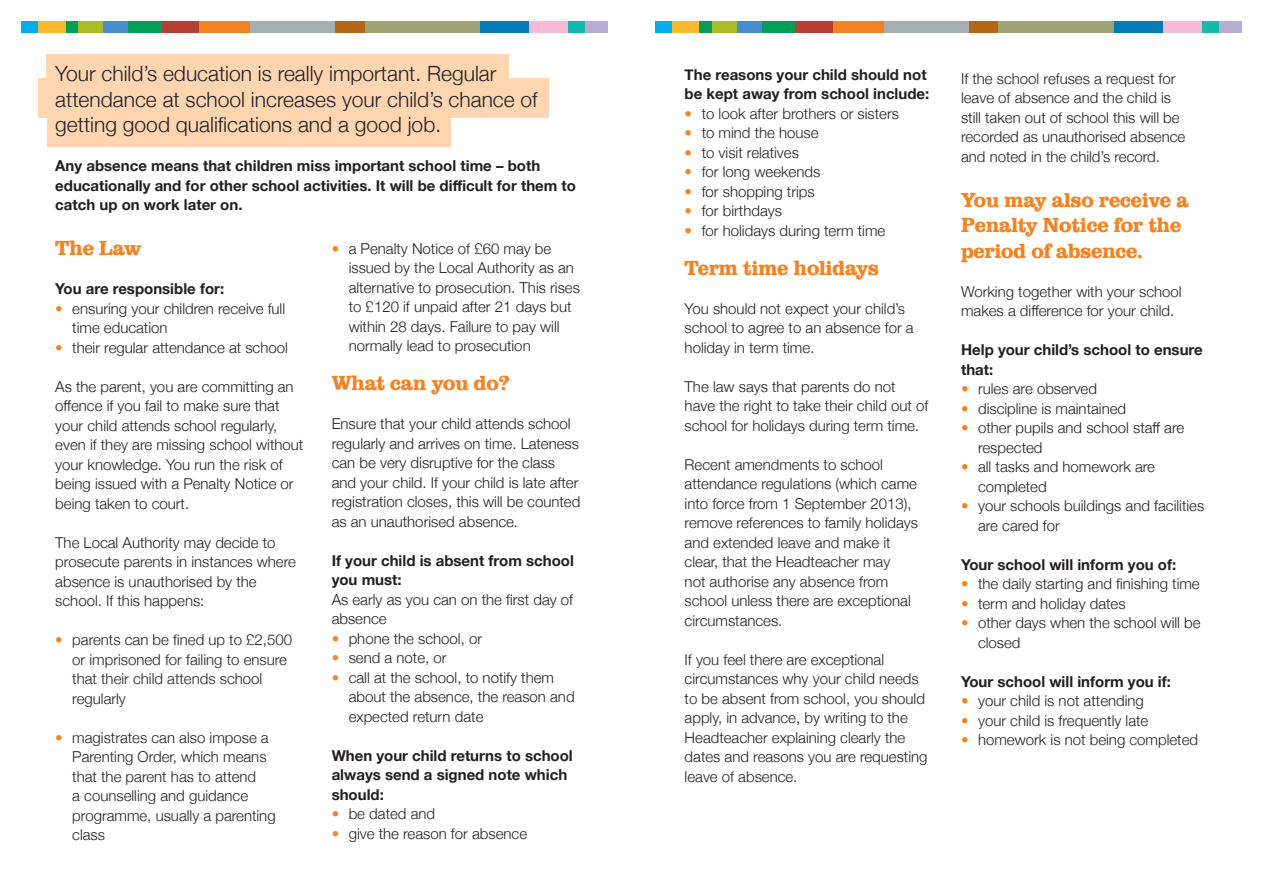
<style>
.page{position:relative;width:1263px;height:893px;background:#fff}
.page>*{position:absolute;margin:0;border:0;box-sizing:border-box;transform-origin:0 0}
.t1{font:300 21px/25.5px "Helvetica Neue";color:#231f20}
.t2{font:21px/25.5px "Bolton";color:#f58220}
.t3{font:300 15px/19.5px "Helvetica Neue";color:#231f20}
.t4{font:700 15px/19.5px "Helvetica Neue";color:#231f20}
.s1{color:#f58220}
</style>
<div class="page">
<div style="left:47px;top:54px;width:462px;height:30px;background:#fdd5b0"></div>
<div style="left:38px;top:79px;width:511px;height:39px;background:#fdd5b0"></div>
<div style="left:47px;top:112px;width:404px;height:35px;background:#fdd5b0"></div>
<div style="left:21px;top:21px;width:17px;height:12px;background:#00aeef"></div>
<div style="left:38px;top:21px;width:28px;height:12px;background:#fcb828"></div>
<div style="left:66px;top:21px;width:12px;height:12px;background:#009e57"></div>
<div style="left:78px;top:21px;width:25px;height:12px;background:#aabd26"></div>
<div style="left:103px;top:21px;width:26px;height:12px;background:#468fcc"></div>
<div style="left:129px;top:21px;width:33px;height:12px;background:#009e57"></div>
<div style="left:162px;top:21px;width:38px;height:12px;background:#b73e35"></div>
<div style="left:200px;top:21px;width:50px;height:12px;background:#f58220"></div>
<div style="left:250px;top:21px;width:86px;height:12px;background:#a2aeaf"></div>
<div style="left:336px;top:21px;width:29px;height:12px;background:#b66512"></div>
<div style="left:365px;top:21px;width:116px;height:12px;background:#9ea374"></div>
<div style="left:481px;top:21px;width:49px;height:12px;background:#007cb7"></div>
<div style="left:568px;top:21px;width:18px;height:12px;background:#15baaf"></div>
<div style="left:530px;top:21px;width:38px;height:12px;background:#f6b9d4"></div>
<div style="left:586px;top:21px;width:22px;height:12px;background:#b6acd4"></div>
<div style="left:655px;top:21px;width:17px;height:12px;background:#00aeef"></div>
<div style="left:672px;top:21px;width:27px;height:12px;background:#fcb828"></div>
<div style="left:699px;top:21px;width:13px;height:12px;background:#009e57"></div>
<div style="left:712px;top:21px;width:25px;height:12px;background:#aabd26"></div>
<div style="left:737px;top:21px;width:25px;height:12px;background:#468fcc"></div>
<div style="left:762px;top:21px;width:34px;height:12px;background:#009e57"></div>
<div style="left:796px;top:21px;width:37px;height:12px;background:#b73e35"></div>
<div style="left:833px;top:21px;width:51px;height:12px;background:#f58220"></div>
<div style="left:884px;top:21px;width:85px;height:12px;background:#a2aeaf"></div>
<div style="left:969px;top:21px;width:29px;height:12px;background:#b66512"></div>
<div style="left:998px;top:21px;width:116px;height:12px;background:#9ea374"></div>
<div style="left:1114px;top:21px;width:49px;height:12px;background:#007cb7"></div>
<div style="left:1202px;top:21px;width:17px;height:12px;background:#15baaf"></div>
<div style="left:1163px;top:21px;width:39px;height:12px;background:#f6b9d4"></div>
<div style="left:1219px;top:21px;width:23px;height:12px;background:#b6acd4"></div>
<p class="t1" style="left:55px;top:60px;width:484px">Your child’s education is really important. Regular attendance at school increases your child’s chance of getting good qualifications and a good job.</p>
<p class="t4" style="left:55px;top:156px;width:522px">Any absence means that children miss important school time – both educationally and for other school activities. It will be difficult for them to catch up on work later on.</p>
<p class="t2" style="left:55px;top:235px;width:88px">The Law</p>
<p class="t4" style="left:55px;top:279px;width:170px">You are responsible for:</p>
<p class="t3" style="left:72px;top:298px;width:214px;text-indent:-17px"><span class="s1">•</span> ensuring your children receive full time education</p>
<p class="t3" style="left:55px;top:337px;width:234px"><span class="s1">•</span> their regular attendance at school</p>
<p class="t3" style="left:55px;top:376px;width:250px">As the parent, you are committing an offence if you fail to make sure that your child attends school regularly, even if they are missing school without your knowledge. You run the risk of being issued with a Penalty Notice or being taken to court.</p>
<p class="t3" style="left:55px;top:532px;width:242px">The Local Authority may decide to prosecute parents in instances where absence is unauthorised by the school. If this happens:</p>
<p class="t3" style="left:72px;top:629px;width:221px;text-indent:-17px"><span class="s1">•</span> parents can be fined up to £2,500 or imprisoned for failing to ensure that their child attends school regularly</p>
<p class="t3" style="left:72px;top:727px;width:205px;text-indent:-17px"><span class="s1">•</span> magistrates can also impose a<br>Parenting Order, which means that the parent has to attend<br>a counselling and guidance programme, usually a parenting class</p>
<p class="t3" style="left:349px;top:238px;width:233px;text-indent:-17px"><span class="s1">•</span> a Penalty Notice of £60 may be issued by the Local Authority as an alternative to prosecution. This rises to £120 if unpaid after 21 days but within 28 days. Failure to pay will normally lead to prosecution</p>
<p class="t2" style="left:332px;top:370px;width:179px">What can you do?</p>
<p class="t3" style="left:332px;top:413px;width:250px">Ensure that your child attends school regularly and arrives on time. Lateness can be very disruptive for the class and your child. If your child is late after registration closes, this will be counted as an unauthorised absence.</p>
<p class="t4" style="left:332px;top:551px;width:244px">If your child is absent from school you must:</p>
<p class="t3" style="left:332px;top:589px;width:243px">As early as you can on the first day of absence</p>
<p class="t3" style="left:332px;top:628px;width:152px"><span class="s1">•</span> phone the school, or</p>
<p class="t3" style="left:332px;top:647px;width:116px"><span class="s1">•</span> send a note, or</p>
<p class="t3" style="left:349px;top:667px;width:227px;text-indent:-17px"><span class="s1">•</span> call at the school, to notify them about the absence, the reason and expected return date</p>
<p class="t4" style="left:332px;top:746px;width:243px">When your child returns to school always send a signed note which should:</p>
<p class="t3" style="left:332px;top:803px;width:105px"><span class="s1">•</span> be dated and</p>
<p class="t3" style="left:332px;top:823px;width:197px"><span class="s1">•</span> give the reason for absence</p>
<p class="t4" style="left:685px;top:65px;width:246px">The reasons your child should not be kept away from school include:</p>
<p class="t3" style="left:685px;top:103px;width:216px"><span class="s1">•</span> to look after brothers or sisters</p>
<p class="t3" style="left:685px;top:122px;width:135px"><span class="s1">•</span> to mind the house</p>
<p class="t3" style="left:685px;top:142px;width:116px"><span class="s1">•</span> to visit relatives</p>
<p class="t3" style="left:685px;top:161px;width:137px"><span class="s1">•</span> for long weekends</p>
<p class="t3" style="left:685px;top:181px;width:132px"><span class="s1">•</span> for shopping trips</p>
<p class="t3" style="left:685px;top:200px;width:99px"><span class="s1">•</span> for birthdays</p>
<p class="t3" style="left:685px;top:220px;width:202px"><span class="s1">•</span> for holidays during term time</p>
<p class="t2" style="left:685px;top:254px;width:196px">Term time holidays</p>
<p class="t3" style="left:685px;top:298px;width:231px">You should not expect your child’s school to agree to an absence for a holiday in term time.</p>
<p class="t3" style="left:685px;top:376px;width:245px">The law says that parents do not have the right to take their child out of school for holidays during term time.</p>
<p class="t3" style="left:685px;top:454px;width:235px">Recent amendments to school attendance regulations (which came into force from 1 September 2013), remove references to family holidays and extended leave and make it clear, that the Headteacher may<br>not authorise any absence from school unless there are exceptional circumstances.</p>
<p class="t3" style="left:685px;top:649px;width:244px">If you feel there are exceptional circumstances why your child needs to be absent from school, you should apply, in advance, by writing to the<br>Headteacher explaining clearly the dates and reasons you are requesting leave of absence.</p>
<p class="t3" style="left:961px;top:68px;width:226px">If the school refuses a request for leave of absence and the child is still taken out of school this will be recorded as unauthorised absence and noted in the child’s record.</p>
<p class="t2" style="left:961px;top:186px;width:229px">You may also receive a<br>Penalty Notice for the period of absence.</p>
<p class="t3" style="left:961px;top:281px;width:222px">Working together with your school makes a difference for your child.</p>
<p class="t4" style="left:961px;top:340px;width:243px">Help your child’s school to ensure that:</p>
<p class="t3" style="left:961px;top:378px;width:137px"><span class="s1">•</span> rules are observed</p>
<p class="t3" style="left:961px;top:398px;width:167px"><span class="s1">•</span> discipline is maintained</p>
<p class="t3" style="left:978px;top:417px;width:208px;text-indent:-17px"><span class="s1">•</span> other pupils and school staff are respected</p>
<p class="t3" style="left:978px;top:456px;width:179px;text-indent:-17px"><span class="s1">•</span> all tasks and homework are completed</p>
<p class="t3" style="left:978px;top:495px;width:228px;text-indent:-17px"><span class="s1">•</span> your schools buildings and facilities are cared for</p>
<p class="t4" style="left:961px;top:555px;width:217px">Your school will inform you of:</p>
<p class="t3" style="left:961px;top:573px;width:240px"><span class="s1">•</span> the daily starting and finishing time</p>
<p class="t3" style="left:961px;top:593px;width:166px"><span class="s1">•</span> term and holiday dates</p>
<p class="t3" style="left:978px;top:612px;width:224px;text-indent:-17px"><span class="s1">•</span> other days when the school will be closed</p>
<p class="t4" style="left:961px;top:672px;width:211px">Your school will inform you if:</p>
<p class="t3" style="left:961px;top:690px;width:184px"><span class="s1">•</span> your child is not attending</p>
<p class="t3" style="left:961px;top:710px;width:189px"><span class="s1">•</span> your child is frequently late</p>
<p class="t3" style="left:961px;top:729px;width:239px"><span class="s1">•</span> homework is not being completed</p>
</div>
